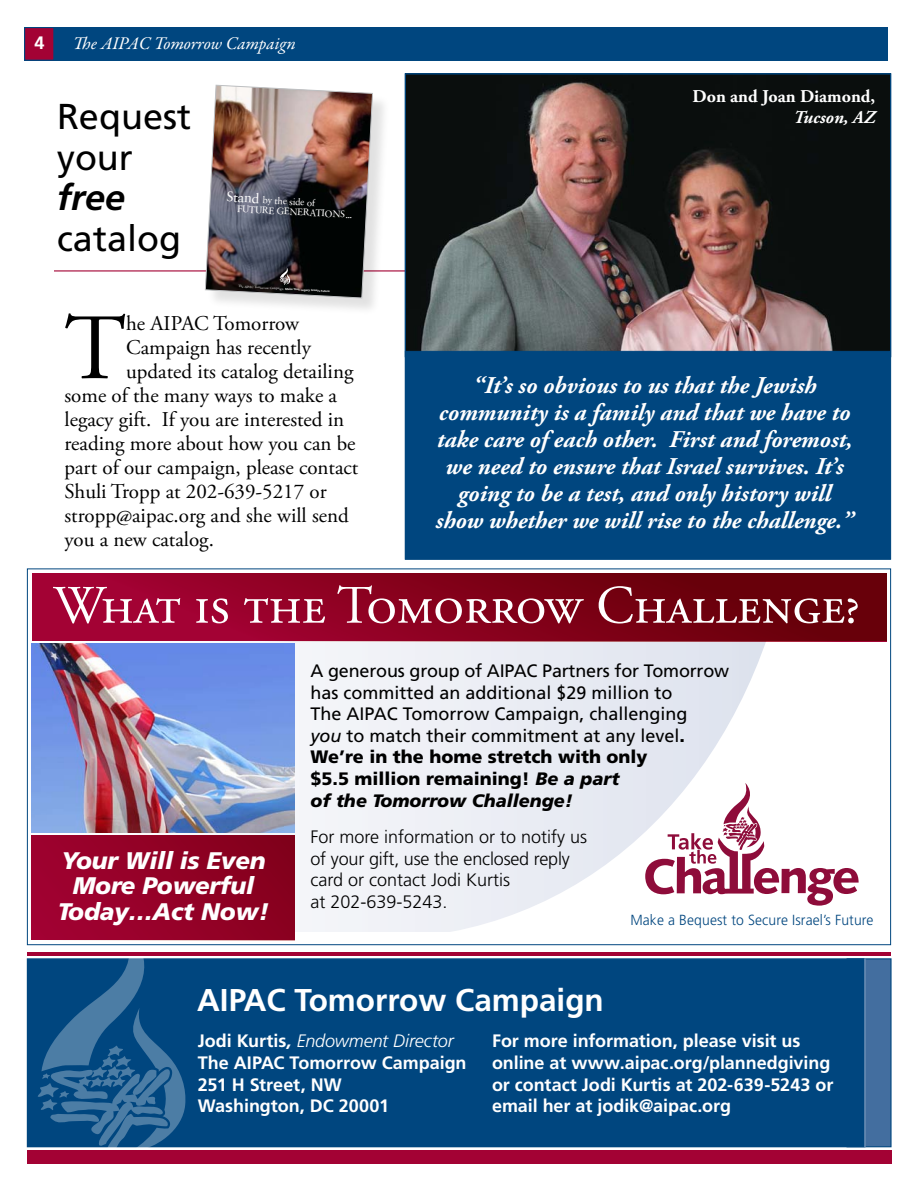
<style>
.page{position:relative;width:918px;height:1188px;background:#fff}
.page>*{position:absolute;margin:0;border:0;box-sizing:border-box;transform-origin:0 0}
.t1{font:93.45px "Adobe Garamond Pro";color:#000}
.t2{font:54px "Adobe Garamond Pro";letter-spacing:.1em;color:#fff}
.t3{font:36px/40.5px "Frutiger LT Std";color:#000}
.t4{font:italic 700 36px "Frutiger LT Std";color:#000}
.t5{font:700 31.5px "Frutiger LT Std";color:#fff}
.t6{font:italic 700 24px/27px "Adobe Garamond Pro";color:#fff;text-align:center}
.t7{font:italic 900 24px/25.5px "Frutiger LT Std";letter-spacing:-.01em;color:#fff;text-align:center}
.t8{font:21px "Adobe Garamond Pro";color:#000}
.t9{font:18px/21.6px "Frutiger LT Std";color:#000}
.t10{font:700 18px/21.6px "Frutiger LT Std";letter-spacing:-.005em;color:#fff}
.t11{font:300 18px/21.6px "Frutiger LT Std";color:#000}
.t12{font:italic 18px "Garamond Premr Pro";color:#fff}
.t13{font:700 18px "Adobe Garamond Pro";color:#fff}
.t14{font:italic 700 18px "Adobe Garamond Pro";color:#fff}
.t15{font:300 14.7px "Frutiger LT Std";letter-spacing:.01em;color:#00467f;scale:.95 1}
.t16{font:9.6px/10.1px "Sabon";color:#fff}
.t17{font:700 3px "Frutiger";color:#fff}
.s1{font-size:13.8px}
.s2{font-family:"Sabon";font-weight:400;font-size:3.15px}
.s3{font-style:italic}
.s4{font-weight:900}
.s5{font-weight:900;font-style:italic}
.s6{font-weight:300;font-style:italic}
</style>
<div class="page">
<hr style="left:54px;top:270px;width:405px;height:2px;background:#a30234">
<svg style="left:33px;top:578px;width:845px;height:353px;fill:#f3f4f8"></svg>
<svg style="left:376px;top:578px;width:511px;height:354px;fill:#eef0f5"></svg>
<img style="left:32px;top:644px;width:263px;height:188px">
<img style="left:407px;top:76px;width:482px;height:275px">
<div style="left:847px;top:958px;width:45px;height:189px;background:#436e9f;border:1px solid #00467f"></div>
<div style="left:27px;top:958px;width:838px;height:189px;background:#00467f;border:2px solid #00467f"></div>
<div style="left:24px;top:27px;width:864px;height:34px;background:#00467f"></div>
<div style="left:24px;top:27px;width:30px;height:34px;background:#a30234;border:1px solid #00467f"></div>
<hr style="left:865px;top:958px;width:1px;height:189px;background:#9dafce">
<div style="left:27px;top:1151px;width:865px;height:13px;background:#a30234"></div>
<hr style="left:28px;top:952px;width:863px;height:4px;background:#a30234">
<svg style="left:38px;top:958px;width:147px;height:189px"></svg>
<div style="left:405px;top:351px;width:486px;height:209px;background:#00467f;border:1px solid #00467f"></div>
<div style="left:206px;top:86px;width:184px;height:229px;background:#000;opacity:.12"></div>
<img style="left:205px;top:84px;width:168px;height:215px">
<svg style="left:645px;top:783px;width:214px;height:123px"></svg>
<div style="left:32px;top:836px;width:263px;height:104px;background:linear-gradient(to right,#a10131,#85001d)"></div>
<div style="left:48px;top:574px;width:838px;height:67px;background:linear-gradient(to right,#a90236,#610003)"></div>
<p class="t10" style="left:35px;top:32px;width:12px">4</p>
<p class="t12" style="left:73px;top:32px;width:224px">The AIPAC Tomorrow Campaign</p>
<h3 class="t3" style="left:57px;top:96px;width:136px">Request your</h3>
<h3 class="t4" style="left:57px;top:176px;width:70px">free</h3>
<h3 class="t3" style="left:57px;top:218px;width:126px">catalog</h3>
<p class="t16" style="left:238px;top:193px;width:117px;text-indent:-11px;rotate:3deg"><span class="s1">Stand</span> by the side of<br>FUTURE GENERATIONS ...</p>
<p class="t17" style="left:239px;top:285px;width:93px;rotate:3deg"><span class="s2">The AIPAC Tomorrow Campaign</span> Make Your Legacy Israel’s Future</p>
<h1 class="t1" style="left:64px;top:292px;width:63px">T</h1>
<p class="t8" style="left:126px;top:311px;width:174px">he AIPAC Tomorrow</p>
<p class="t8" style="left:126px;top:335px;width:186px">Campaign has recently</p>
<p class="t8" style="left:126px;top:359px;width:229px">updated its catalog detailing</p>
<p class="t8" style="left:65px;top:383px;width:274px">some of the many ways to make a</p>
<p class="t8" style="left:65px;top:407px;width:281px">legacy gift. If you are interested in</p>
<p class="t8" style="left:65px;top:431px;width:293px">reading more about how you can be</p>
<p class="t8" style="left:65px;top:455px;width:295px">part of our campaign, please contact</p>
<p class="t8" style="left:65px;top:479px;width:264px">Shuli Tropp at 202-639-5217 or</p>
<p class="t8" style="left:65px;top:503px;width:286px">stropp@aipac.org and she will send</p>
<p class="t8" style="left:65px;top:527px;width:151px">you a new catalog.</p>
<p class="t13" style="left:693px;top:85px;width:184px">Don and Joan Diamond,</p>
<p class="t14" style="left:793px;top:106px;width:83px">Tucson, AZ</p>
<p class="t6" style="left:436px;top:372px;width:420px">“It’s so obvious to us that the Jewish community is a family and that we have to take care of each other. First and foremost, we need to ensure that Israel survives. It’s going to be a test, and only history will show whether we will rise to the challenge.”</p>
<h2 class="t2" style="left:53px;top:573px;width:808px">What is the Tomorrow Challenge?</h2>
<p class="t7" style="left:58px;top:847px;width:213px">Your Will is Even<br>More Powerful<br>Today…Act Now!</p>
<p class="t9" style="left:310px;top:660px;width:420px">A generous group of AIPAC Partners for Tomorrow has committed an additional $29 million to<br>The AIPAC Tomorrow Campaign, challenging<br><span class="s3">you</span> to match their commitment at any level<span class="s4">.<br>We’re in the home stretch with only<br>$5.5 million remaining!</span> <span class="s5">Be a part<br>of the Tomorrow Challenge!</span></p>
<p class="t11" style="left:310px;top:826px;width:278px">For more information or to notify us of your gift, use the enclosed reply card or contact Jodi Kurtis<br>at 202-639-5243.</p>
<p class="t15" style="left:630px;top:912px;width:257px">Make a Bequest to Secure Israel’s Future</p>
<h3 class="t5" style="left:197px;top:982px;width:408px">AIPAC Tomorrow Campaign</h3>
<p class="t10" style="left:198px;top:1030px;width:270px">Jodi Kurtis<span class="s3">,</span> <span class="s6">Endowment Director<br></span>The AIPAC Tomorrow Campaign<br>251 H Street, NW<br>Washington, DC 20001</p>
<p class="t10" style="left:492px;top:1030px;width:343px">For more information, please visit us online at www.aipac.org/plannedgiving or contact Jodi Kurtis at 202-639-5243 or email her at jodik@aipac.org</p>
</div>
